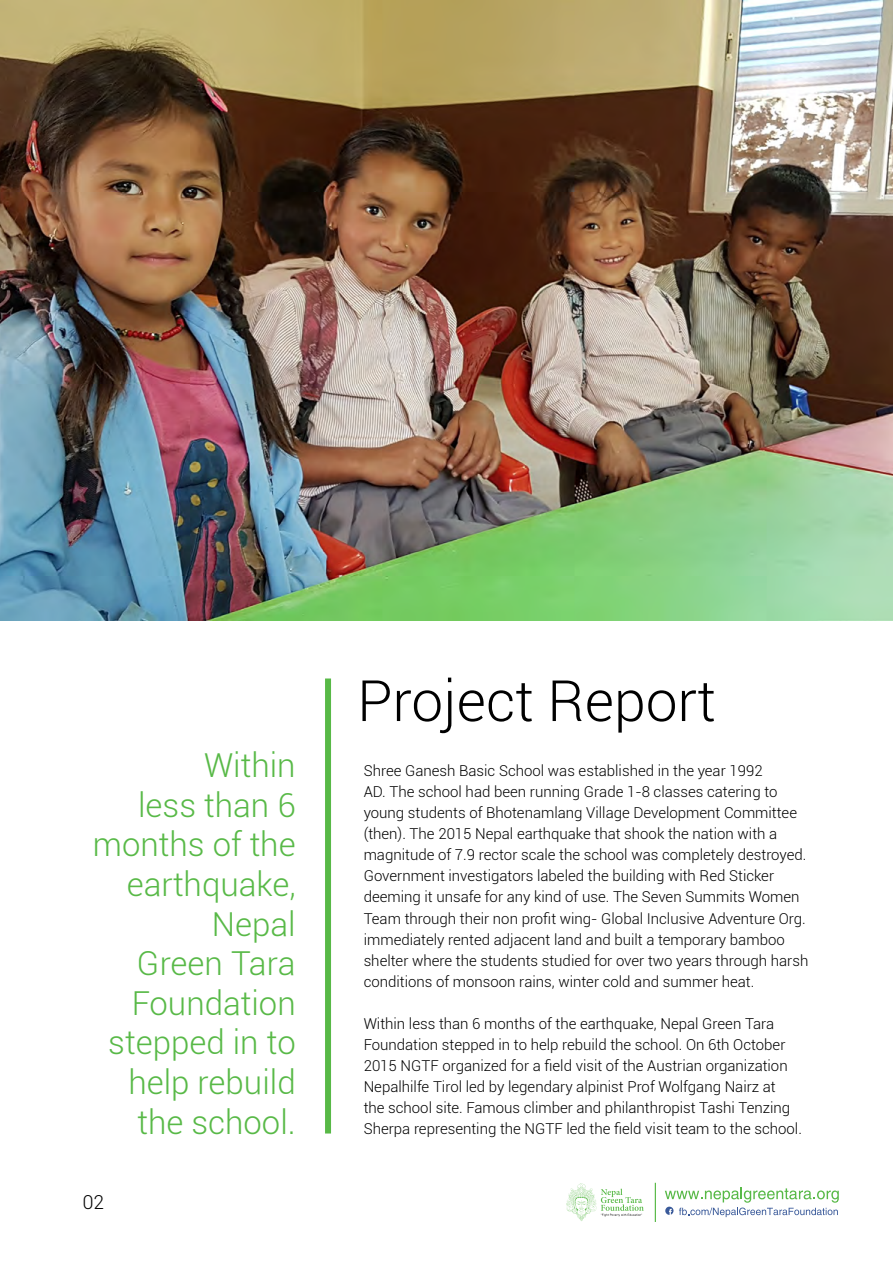
<style>
.page{position:relative;width:893px;height:1263px;background:#fff}
.page>*{position:absolute;margin:0;border:0;box-sizing:border-box;transform-origin:0 0}
.t1{font:300 57px "Roboto";color:#000}
.t2{font:300 33px/39.6px "Roboto";color:#58b947;text-align:right}
.t3{font:300 19.2px "Roboto";color:#000}
.t4{font:300 15px/21px "Roboto";color:#000}
</style>
<div class="page">
<img style="left:0;top:0;width:893px;height:621px">
<div style="left:325px;top:678px;width:6px;height:455px;background:#58b947"></div>
<hr style="left:655px;top:1183px;width:1px;height:39px;background:#58b947">
<svg style="left:566px;top:1183px;width:78px;height:38px"></svg>
<svg style="left:665px;top:1187px;width:174px;height:30px"></svg>
<h2 class="t2" style="left:93px;top:744px;width:204px">Within<br>less than 6 months of the earthquake,<br>Nepal<br>Green Tara<br>Foundation stepped in to help rebuild the school.</h2>
<p class="t3" style="left:83px;top:1189px;width:23px">02</p>
<h1 class="t1" style="left:357px;top:661px;width:360px">Project Report</h1>
<p class="t4" style="left:364px;top:760px;width:446px">Shree Ganesh Basic School was established in the year 1992<br>AD. The school had been running Grade 1-8 classes catering to young students of Bhotenamlang Village Development Committee (then). The 2015 Nepal earthquake that shook the nation with a magnitude of 7.9 rector scale the school was completely destroyed.<br>Government investigators labeled the building with Red Sticker deeming it unsafe for any kind of use. The Seven Summits Women Team through their non profit wing- Global Inclusive Adventure Org. immediately rented adjacent land and built a temporary bamboo shelter where the students studied for over two years through harsh conditions of monsoon rains, winter cold and summer heat.</p>
<p class="t4" style="left:364px;top:1012px;width:440px">Within less than 6 months of the earthquake, Nepal Green Tara Foundation stepped in to help rebuild the school. On 6th October 2015 NGTF organized for a field visit of the Austrian organization Nepalhilfe Tirol led by legendary alpinist Prof Wolfgang Nairz at<br>the school site. Famous climber and philanthropist Tashi Tenzing Sherpa representing the NGTF led the field visit team to the school.</p>
</div>
